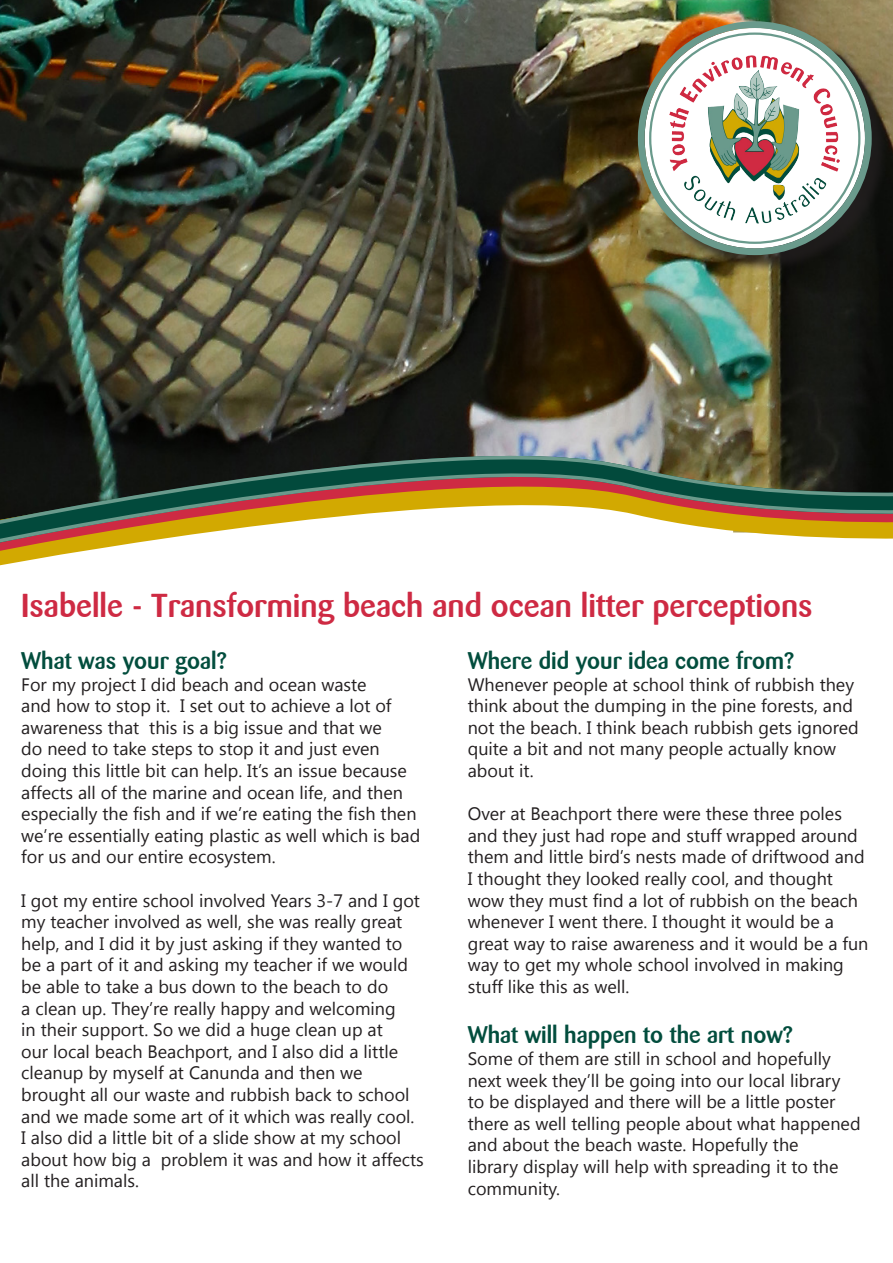
<style>
.page{position:relative;width:893px;height:1263px;background:#fff}
.page>*{position:absolute;margin:0;border:0;box-sizing:border-box;transform-origin:0 0}
.Heading_-_title{font:500 33px "Barmeno";color:#ce2a43}
.Subhead_1{font:500 24px "Barmeno";color:#024d3d}
.Body_text{font:500 24px "Barmeno";color:#024d3d}
.Body_text-2{font:18px/21.6px "Segoe UI";color:#231f20}
</style>
<div class="page">
<img style="left:0;top:0;width:893px;height:423px">
<div style="left:640px;top:24px;width:250px;height:250px;background:#231f20;opacity:.75"></div>
<svg style="left:645px;top:28px;width:220px;height:220px"></svg>
<div style="left:638px;top:21px;width:234px;height:234px;border:7px solid #6a9a8c;border-radius:50%"></div>
<img style="left:670px;top:53px;width:170px;height:170px">
<svg style="left:0;top:423px;width:893px;height:18px;background:#454640"></svg>
<svg style="left:0;top:441px;width:893px;height:118px"></svg>
<p class="Heading_-_title" style="left:21px;top:586px;width:793px">Isabelle - Transforming beach and ocean litter perceptions</p>
<p class="Subhead_1" style="left:21px;top:646px;width:207px">What was your goal?</p>
<p class="Body_text-2" style="left:21px;top:673px;width:401px">For my project I did beach and ocean waste<br>and how to stop it. I set out to achieve a lot of awareness that this is a big issue and that we<br>do need to take steps to stop it and just even doing this little bit can help. It’s an issue because affects all of the marine and ocean life, and then especially the fish and if we’re eating the fish then we’re essentially eating plastic as well which is bad for us and our entire ecosystem.</p>
<p class="Body_text-2" style="left:21px;top:889px;width:404px">I got my entire school involved Years 3-7 and I got my teacher involved as well, she was really great help, and I did it by just asking if they wanted to be a part of it and asking my teacher if we would be able to take a bus down to the beach to do<br>a clean up. They’re really happy and welcoming<br>in their support. So we did a huge clean up at<br>our local beach Beachport, and I also did a little cleanup by myself at Canunda and then we brought all our waste and rubbish back to school and we made some art of it which was really cool.<br>I also did a little bit of a slide show at my school about how big a problem it was and how it affects all the animals.</p>
<p class="Body_text" style="left:468px;top:646px;width:328px">Where did your idea come from?</p>
<p class="Body_text-2" style="left:468px;top:673px;width:393px">Whenever people at school think of rubbish they think about the dumping in the pine forests, and not the beach. I think beach rubbish gets ignored quite a bit and not many people actually know about it.</p>
<p class="Body_text-2" style="left:468px;top:802px;width:402px">Over at Beachport there were these three poles and they just had rope and stuff wrapped around them and little bird’s nests made of driftwood and I thought they looked really cool, and thought wow they must find a lot of rubbish on the beach whenever I went there. I thought it would be a great way to raise awareness and it would be a fun way to get my whole school involved in making stuff like this as well.</p>
<p class="Subhead_1" style="left:468px;top:1021px;width:327px">What will happen to the art now?</p>
<p class="Body_text-2" style="left:468px;top:1047px;width:394px">Some of them are still in school and hopefully next week they’ll be going into our local library to be displayed and there will be a little poster there as well telling people about what happened and about the beach waste. Hopefully the<br>library display will help with spreading it to the community.</p>
</div>
